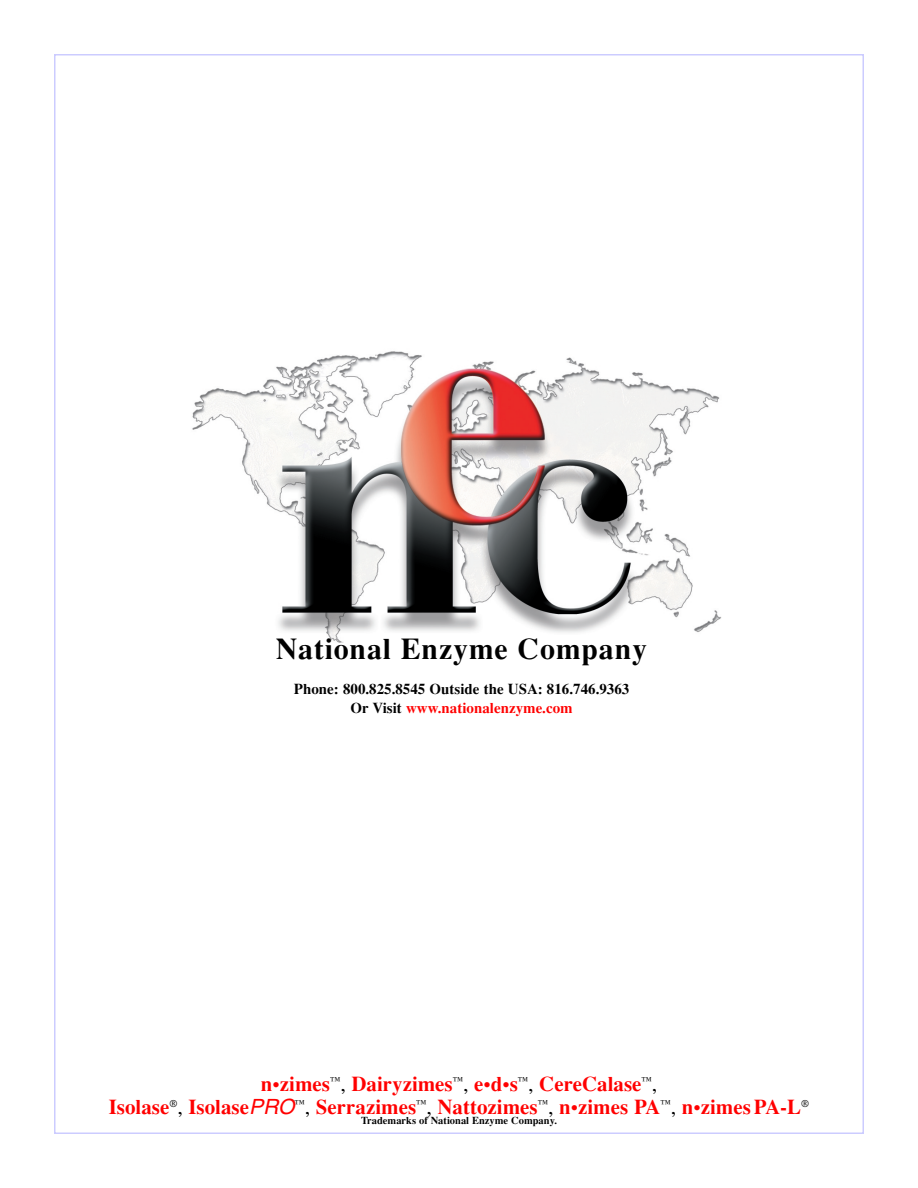
<style>
.page{position:relative;width:918px;height:1188px;background:#fff}
.page>*{position:absolute;margin:0;border:0;box-sizing:border-box;transform-origin:0 0}
.t1{font:700 30px "Times";letter-spacing:.025em;color:#000}
.t2{font:700 21px/22.5px "Times";color:#f00;text-align:center}
.t3{font:700 15px/19.5px "Times";color:#000;text-align:center}
.t4{font:700 10.5px "Times";color:#000}
.s1{color:#f00}
.s2{font-weight:400;color:#000}
.s3{font-family:"Helvetica";font-weight:400;font-style:italic}
</style>
<div class="page">
<img style="left:192px;top:351px;width:530px;height:292px">
<h1 class="t1" style="left:276px;top:638px;width:373px">National Enzyme Company</h1>
<p class="t3" style="left:294px;top:680px;width:337px">Phone: 800.825.8545 Outside the USA: 816.746.9363<br>Or Visit <span class="s1">www.nationalenzyme.com</span></p>
<p class="t2" style="left:109px;top:1075px;width:702px">n•zimes<sup>™</sup><span class="s2">,</span> Dairyzimes<sup>™</sup><span class="s2">,</span> e•d•s<sup>™</sup><span class="s2">,</span> CereCalase<sup>™</sup><span class="s2">,<br></span>Isolase<sup>®</sup><span class="s2">,</span> Isolase<span class="s3">PRO</span><sup>™</sup><span class="s2">,</span> Serrazimes<sup>™</sup><span class="s2">,</span> Nattozimes<sup>™</sup><span class="s2">,</span> n•zimes PA<sup>™</sup><span class="s2">,</span> n•zimes PA-L<sup>®</sup></p>
<p class="t4" style="left:361px;top:1117px;width:197px">Trademarks of National Enzyme Company.</p>
</div>
